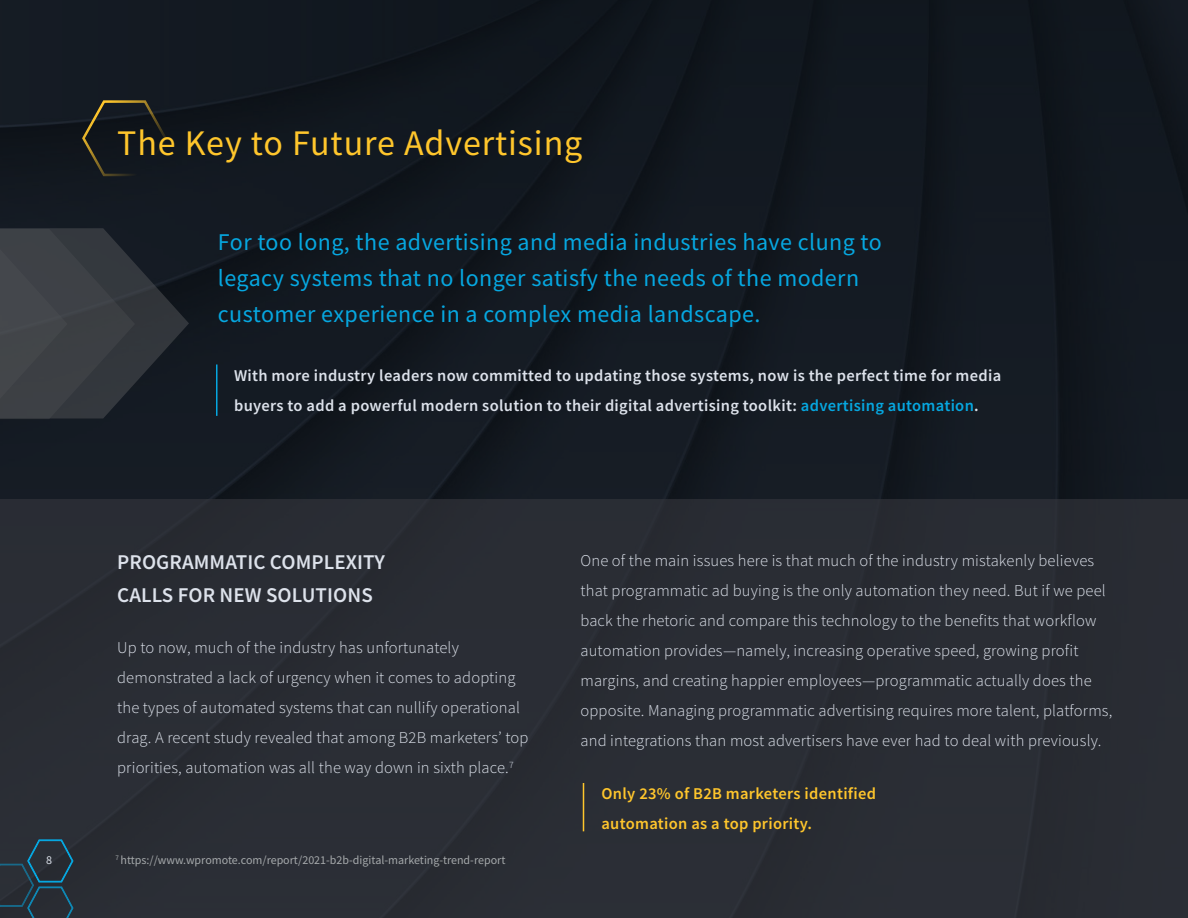
<style>
.page{position:relative;width:1188px;height:918px;background:#fff}
.page>*{position:absolute;margin:0;border:0;box-sizing:border-box;transform-origin:0 0}
.t1{font:36px "Source Sans Pro";letter-spacing:.025em;color:#ffc62c}
.t2{font:24px/36px "Source Sans Pro";letter-spacing:.02em;color:#06a7e0}
.t3{font:600 21px/33px "Source Sans Pro";letter-spacing:.005em;color:#dde2eb}
.t4{font:300 16.5px/30px "Source Sans Pro";letter-spacing:.01em;color:#dde2eb}
.t5{font:600 16.5px/30px "Source Sans Pro";letter-spacing:.02em;color:#dde2eb}
.t6{font:600 16.5px/30px "Source Sans Pro";letter-spacing:.02em;color:#ffc62c}
.t7{font:12px "Source Sans Pro";color:#cfd3d3}
.t8{font:12px "Source Sans Pro";color:#dde2eb}
.s1{color:#06a7e0}
</style>
<div class="page">
<div style="left:0;top:0;width:1188px;height:500px;background:#131921"></div>
<div style="left:0;top:500px;width:1188px;height:418px;background:#2c2f36"></div>
<svg style="left:0;top:228px;width:189px;height:191px;background:#32363c"></svg>
<svg style="left:0;top:839px;width:73px;height:79px"></svg>
<svg style="left:81px;top:99px;width:87px;height:79px;background:#1b1e1e"></svg>
<hr style="left:583px;top:783px;width:1px;height:48px;background:#ffc62c">
<hr style="left:216px;top:364px;width:2px;height:52px;background:#06a7e0">
<p class="t8" style="left:46px;top:852px;width:7px">8</p>
<h1 class="t1" style="left:117px;top:120px;width:467px">The Key to Future Advertising</h1>
<h2 class="t2" style="left:218px;top:224px;width:665px">For too long, the advertising and media industries have clung to legacy systems that no longer satisfy the needs of the modern customer experience in a complex media landscape.</h2>
<p class="t5" style="left:234px;top:360px;width:769px">With more industry leaders now committed to updating those systems, now is the perfect time for media buyers to add a powerful modern solution to their digital advertising toolkit: <span class="s1">advertising automation</span>.</p>
<p class="t3" style="left:117px;top:546px;width:269px">PROGRAMMATIC COMPLEXITY<br>CALLS FOR NEW SOLUTIONS</p>
<p class="t4" style="left:117px;top:633px;width:413px">Up to now, much of the industry has unfortunately demonstrated a lack of urgency when it comes to adopting the types of automated systems that can nullify operational drag. A recent study revealed that among B2B marketers’ top priorities, automation was all the way down in sixth place.<sup>7</sup></p>
<p class="t7" style="left:116px;top:852px;width:391px"><sup>7</sup> https://www.wpromote.com/report/2021-b2b-digital-marketing-trend-report</p>
<p class="t4" style="left:580px;top:545px;width:533px">One of the main issues here is that much of the industry mistakenly believes that programmatic ad buying is the only automation they need. But if we peel back the rhetoric and compare this technology to the benefits that workflow automation provides—namely, increasing operative speed, growing profit margins, and creating happier employees—programmatic actually does the opposite. Managing programmatic advertising requires more talent, platforms, and integrations than most advertisers have ever had to deal with previously.</p>
<p class="t6" style="left:602px;top:778px;width:276px">Only 23% of B2B marketers identified automation as a top priority.</p>
</div>
